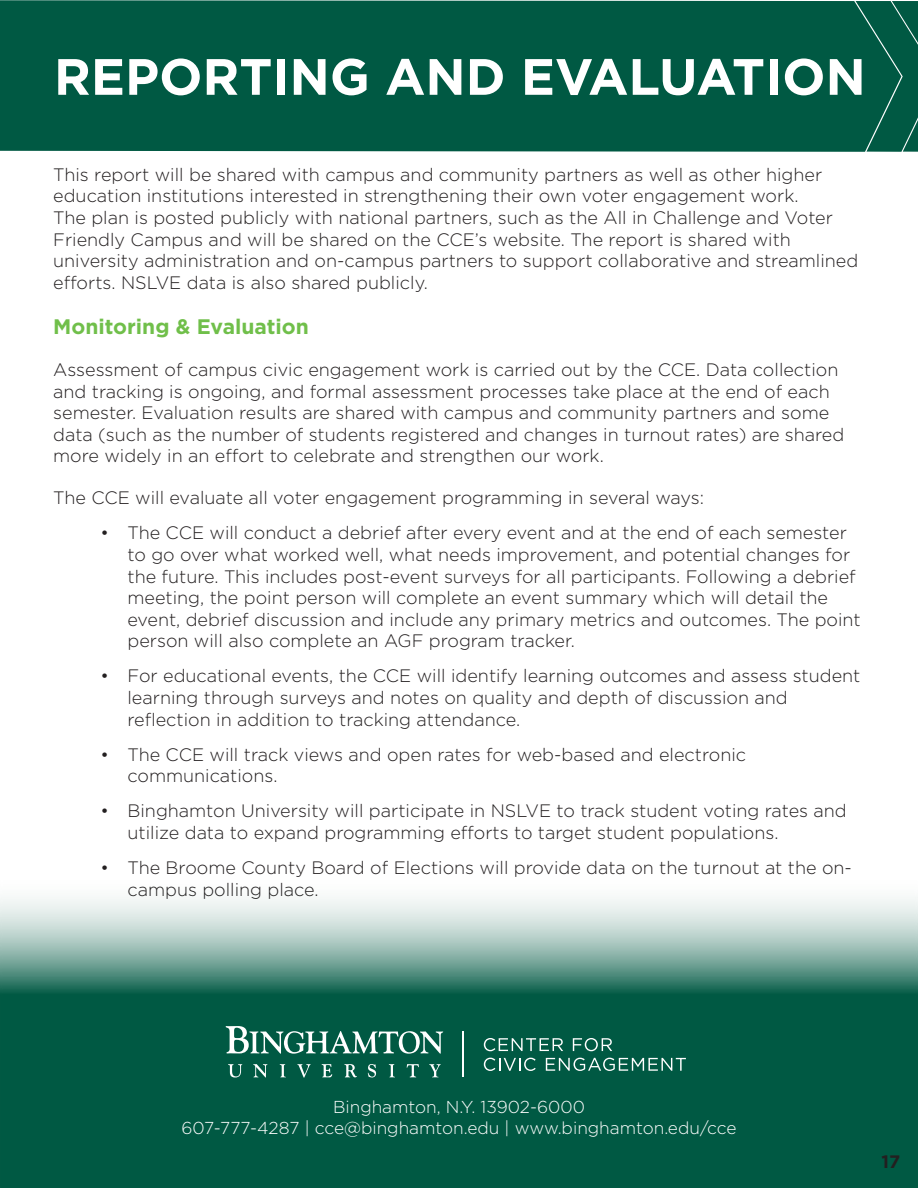
<style>
.page{position:relative;width:918px;height:1188px;background:#fff}
.page>*{position:absolute;margin:0;border:0;box-sizing:border-box;transform-origin:0 0}
.t1{font:700 51px "Gotham";color:#fff}
.t2{font:700 21px "Gotham";color:#70bf4a}
.t3{font:300 18px/21.6px "Gotham";color:#231f20}
.t4{font:700 18px "Gotham";color:#231f20}
.Pa5{font:300 17.25px "Gotham";color:#fff}
</style>
<div class="page">
<div style="left:0;top:0;width:856px;height:152px;background:#005943"></div>
<div style="left:856px;top:1px;width:62px;height:151px;background:#005943"></div>
<svg style="left:0;top:897px;width:918px;height:291px;background:#347b69"></svg>
<svg style="left:484px;top:1038px;width:79px;height:13px"></svg>
<svg style="left:573px;top:1038px;width:39px;height:13px"></svg>
<svg style="left:484px;top:1058px;width:52px;height:13px"></svg>
<svg style="left:546px;top:1058px;width:140px;height:13px;background:#438474"></svg>
<hr style="left:462px;top:1031px;width:1px;height:46px;background:#fff">
<svg style="left:228px;top:1064px;width:14px;height:14px"></svg>
<svg style="left:253px;top:1064px;width:14px;height:14px"></svg>
<svg style="left:280px;top:1064px;width:6px;height:13px"></svg>
<svg style="left:297px;top:1064px;width:14px;height:14px"></svg>
<svg style="left:322px;top:1064px;width:10px;height:13px"></svg>
<svg style="left:344px;top:1064px;width:13px;height:13px"></svg>
<svg style="left:368px;top:1064px;width:8px;height:14px"></svg>
<svg style="left:389px;top:1064px;width:6px;height:13px"></svg>
<svg style="left:407px;top:1064px;width:12px;height:13px"></svg>
<svg style="left:429px;top:1064px;width:12px;height:14px"></svg>
<svg style="left:226px;top:1026px;width:217px;height:28px"></svg>
<p class="t1" style="left:54px;top:43px;width:813px">REPORTING AND EVALUATION</p>
<p class="t3" style="left:53px;top:163px;width:807px">This report will be shared with campus and community partners as well as other higher education institutions interested in strengthening their own voter engagement work.<br>The plan is posted publicly with national partners, such as the All in Challenge and Voter Friendly Campus and will be shared on the CCE’s website. The report is shared with university administration and on-campus partners to support collaborative and streamlined efforts. NSLVE data is also shared publicly.</p>
<p class="t2" style="left:53px;top:313px;width:257px">Monitoring &amp; Evaluation</p>
<p class="t3" style="left:53px;top:358px;width:793px">Assessment of campus civic engagement work is carried out by the CCE. Data collection and tracking is ongoing, and formal assessment processes take place at the end of each semester. Evaluation results are shared with campus and community partners and some data (such as the number of students registered and changes in turnout rates) are shared more widely in an effort to celebrate and strengthen our work.</p>
<p class="t3" style="left:53px;top:487px;width:652px">The CCE will evaluate all voter engagement programming in several ways:</p>
<p class="t3" style="left:128px;top:522px;width:735px;text-indent:-27px">• The CCE will conduct a debrief after every event and at the end of each semester to go over what worked well, what needs improvement, and potential changes for the future. This includes post-event surveys for all participants. Following a debrief meeting, the point person will complete an event summary which will detail the event, debrief discussion and include any primary metrics and outcomes. The point person will also complete an AGF program tracker.</p>
<p class="t3" style="left:128px;top:665px;width:734px;text-indent:-27px">• For educational events, the CCE will identify learning outcomes and assess student learning through surveys and notes on quality and depth of discussion and reflection in addition to tracking attendance.</p>
<p class="t3" style="left:128px;top:743px;width:620px;text-indent:-27px">• The CCE will track views and open rates for web-based and electronic communications.</p>
<p class="t3" style="left:128px;top:800px;width:721px;text-indent:-27px">• Binghamton University will participate in NSLVE to track student voting rates and utilize data to expand programming efforts to target student populations.</p>
<p class="t3" style="left:128px;top:857px;width:726px;text-indent:-27px">• The Broome County Board of Elections will provide data on the turnout at the on&shy;campus polling place.</p>
<p class="Pa5" style="left:333px;top:1096px;width:253px">Binghamton, N.Y. 13902-6000</p>
<p class="Pa5" style="left:181px;top:1117px;width:557px">607-777-4287 | cce@binghamton.edu | www.binghamton.edu/cce</p>
<p class="t4" style="left:882px;top:1150px;width:20px">17</p>
</div>
